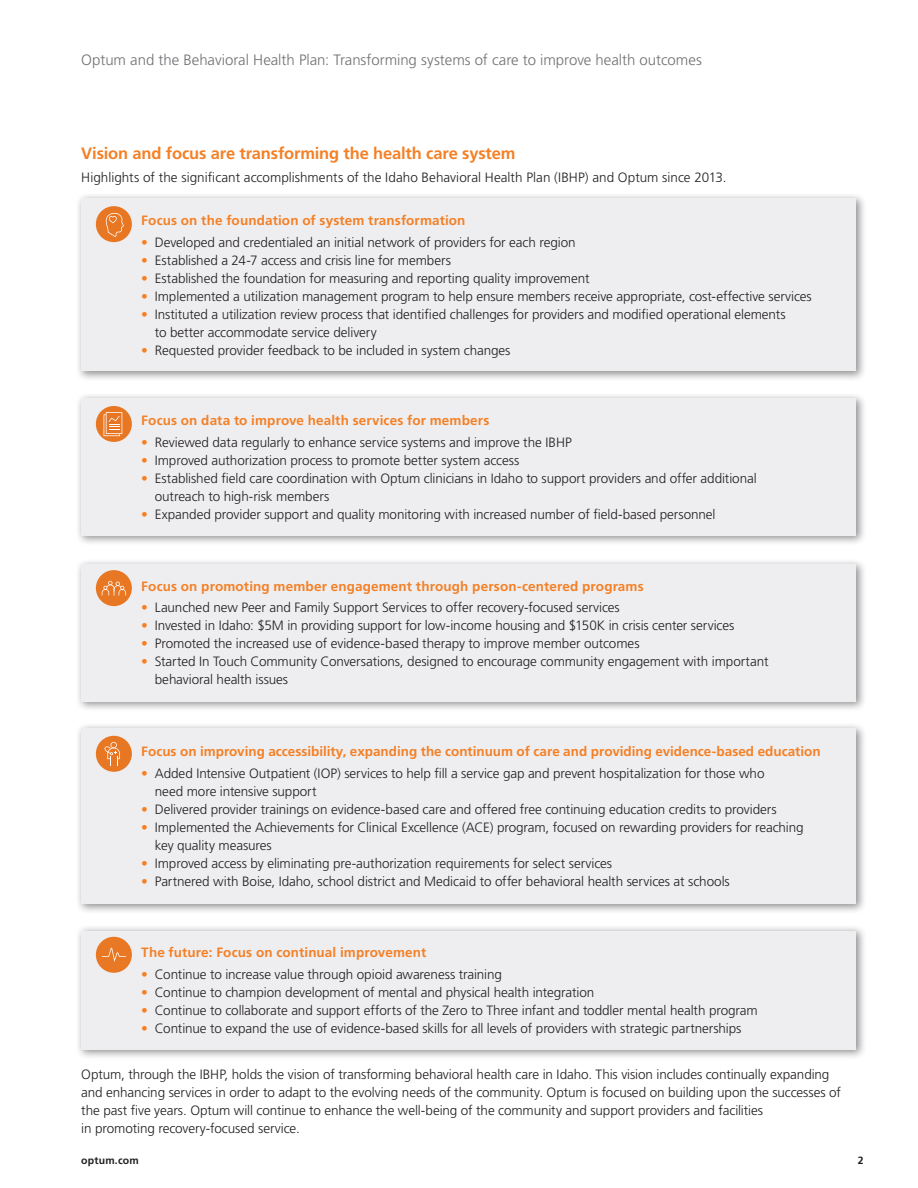
<style>
.page{position:relative;width:918px;height:1188px;background:#fff}
.page>*{position:absolute;margin:0;border:0;box-sizing:border-box;transform-origin:0 0}
.First_level_headin{font:700 16.5px "Frutiger LT Std";letter-spacing:-.01em;color:#f48026}
.Title__2nd_page{font:300 15px "Frutiger LT Std";letter-spacing:-.005em;color:#717074}
.Body_copy{font:300 13.5px/18px "Frutiger LT Std";letter-spacing:-.005em;color:#231f20}
.First_level_headin-2{font:300 13.5px/18px "Frutiger LT Std";letter-spacing:-.01em;color:#231f20}
.First_level_headin-3{font:700 13.5px "Frutiger LT Std";letter-spacing:.005em;color:#f48026}
.Sign-off{font:700 10.5px "Frutiger LT Std";letter-spacing:.02em;color:#231f20}
.s1{color:#f48026}
</style>
<div class="page">
<div style="left:75px;top:192px;width:792px;height:190px;background:#231f20;opacity:.5"></div>
<div style="left:81px;top:199px;width:775px;height:172px;background:#eeeef0"></div>
<div style="left:96px;top:206px;width:36px;height:36px;background:#e87724;border-radius:50%"></div>
<svg style="left:106px;top:213px;width:18px;height:24px"></svg>
<div style="left:75px;top:392px;width:792px;height:154px;background:#231f20;opacity:.5"></div>
<div style="left:81px;top:398px;width:775px;height:138px;background:#eeeef0"></div>
<svg style="left:96px;top:406px;width:36px;height:36px"></svg>
<svg style="left:104px;top:412px;width:18px;height:24px"></svg>
<div style="left:75px;top:558px;width:792px;height:154px;background:#231f20;opacity:.5"></div>
<div style="left:81px;top:564px;width:775px;height:137px;background:#eeeef0"></div>
<div style="left:96px;top:570px;width:36px;height:36px;background:#e87724;border-radius:50%"></div>
<svg style="left:102px;top:581px;width:24px;height:15px"></svg>
<div style="left:75px;top:722px;width:792px;height:192px;background:#231f20;opacity:.5"></div>
<div style="left:81px;top:728px;width:775px;height:176px;background:#eeeef0"></div>
<div style="left:96px;top:736px;width:36px;height:36px;background:#e87724;border-radius:50%"></div>
<svg style="left:104px;top:742px;width:16px;height:24px"></svg>
<div style="left:75px;top:925px;width:792px;height:135px;background:#231f20;opacity:.5"></div>
<div style="left:81px;top:931px;width:775px;height:118px;background:#eeeef0"></div>
<div style="left:96px;top:937px;width:36px;height:36px;background:#e97824;border-radius:50%"></div>
<svg style="left:102px;top:948px;width:24px;height:14px"></svg>
<p class="Title__2nd_page" style="left:81px;top:52px;width:622px">Optum and the Behavioral Health Plan: Transforming systems of care to improve health outcomes</p>
<p class="First_level_headin" style="left:81px;top:144px;width:436px">Vision and focus are transforming the health care system</p>
<p class="Body_copy" style="left:81px;top:168px;width:647px">Highlights of the significant accomplishments of the Idaho Behavioral Health Plan (IBHP) and Optum since 2013.</p>
<p class="First_level_headin-3" style="left:141px;top:213px;width:326px">Focus on the foundation of system transformation</p>
<p class="Body_copy" style="left:141px;top:233px;width:436px"><span class="s1">•</span> Developed and credentialed an initial network of providers for each region</p>
<p class="Body_copy" style="left:141px;top:251px;width:311px"><span class="s1">•</span> Established a 24-7 access and crisis line for members</p>
<p class="Body_copy" style="left:141px;top:269px;width:450px"><span class="s1">•</span> Established the foundation for measuring and reporting quality improvement</p>
<p class="Body_copy" style="left:141px;top:287px;width:672px"><span class="s1">•</span> Implemented a utilization management program to help ensure members receive appropriate, cost-effective services</p>
<p class="Body_copy" style="left:155px;top:305px;width:633px;text-indent:-13px"><span class="s1">•</span> Instituted a utilization review process that identified challenges for providers and modified operational elements to better accommodate service delivery</p>
<p class="Body_copy" style="left:141px;top:341px;width:371px"><span class="s1">•</span> Requested provider feedback to be included in system changes</p>
<p class="First_level_headin-3" style="left:141px;top:413px;width:350px">Focus on data to improve health services for members</p>
<p class="Body_copy" style="left:141px;top:433px;width:432px"><span class="s1">•</span> Reviewed data regularly to enhance service systems and improve the IBHP</p>
<p class="Body_copy" style="left:141px;top:451px;width:380px"><span class="s1">•</span> Improved authorization process to promote better system access</p>
<p class="Body_copy" style="left:155px;top:469px;width:603px;text-indent:-13px"><span class="s1">•</span> Established field care coordination with Optum clinicians in Idaho to support providers and offer additional outreach to high-risk members</p>
<p class="Body_copy" style="left:141px;top:505px;width:576px"><span class="s1">•</span> Expanded provider support and quality monitoring with increased number of field-based personnel</p>
<p class="First_level_headin-3" style="left:141px;top:578px;width:504px">Focus on promoting member engagement through person-centered programs</p>
<p class="Body_copy" style="left:141px;top:599px;width:480px"><span class="s1">•</span> Launched new Peer and Family Support Services to offer recovery-focused services</p>
<p class="Body_copy" style="left:141px;top:617px;width:595px"><span class="s1">•</span> Invested in Idaho: $5M in providing support for low-income housing and $150K in crisis center services</p>
<p class="Body_copy" style="left:141px;top:635px;width:500px"><span class="s1">•</span> Promoted the increased use of evidence-based therapy to improve member outcomes</p>
<p class="Body_copy" style="left:155px;top:653px;width:615px;text-indent:-14px"><span class="s1">•</span> Started In Touch Community Conversations, designed to encourage community engagement with important behavioral health issues</p>
<p class="First_level_headin-3" style="left:141px;top:744px;width:681px">Focus on improving accessibility, expanding the continuum of care and providing evidence-based education</p>
<p class="Body_copy" style="left:155px;top:764px;width:611px;text-indent:-13px"><span class="s1">•</span> Added Intensive Outpatient (IOP) services to help fill a service gap and prevent hospitalization for those who need more intensive support</p>
<p class="Body_copy" style="left:141px;top:800px;width:637px"><span class="s1">•</span> Delivered provider trainings on evidence-based care and offered free continuing education credits to providers</p>
<p class="Body_copy" style="left:155px;top:818px;width:650px;text-indent:-13px"><span class="s1">•</span> Implemented the Achievements for Clinical Excellence (ACE) program, focused on rewarding providers for reaching key quality measures</p>
<p class="Body_copy" style="left:141px;top:854px;width:472px"><span class="s1">•</span> Improved access by eliminating pre-authorization requirements for select services</p>
<p class="Body_copy" style="left:141px;top:872px;width:590px"><span class="s1">•</span> Partnered with Boise, Idaho, school district and Medicaid to offer behavioral health services at schools</p>
<p class="First_level_headin-3" style="left:141px;top:945px;width:287px">The future: Focus on continual improvement</p>
<p class="Body_copy" style="left:141px;top:965px;width:362px"><span class="s1">•</span> Continue to increase value through opioid awareness training</p>
<p class="Body_copy" style="left:141px;top:983px;width:455px"><span class="s1">•</span> Continue to champion development of mental and physical health integration</p>
<p class="Body_copy" style="left:141px;top:1001px;width:618px"><span class="s1">•</span> Continue to collaborate and support efforts of the Zero to Three infant and toddler mental health program</p>
<p class="Body_copy" style="left:141px;top:1019px;width:602px"><span class="s1">•</span> Continue to expand the use of evidence-based skills for all levels of providers with strategic partnerships</p>
<p class="First_level_headin-2" style="left:81px;top:1066px;width:761px">Optum, through the IBHP, holds the vision of transforming behavioral health care in Idaho. This vision includes continually expanding and enhancing services in order to adapt to the evolving needs of the community. Optum is focused on building upon the successes of the past five years. Optum will continue to enhance the well-being of the community and support providers and facilities<br>in promoting recovery-focused service.</p>
<p class="Sign-off" style="left:81px;top:1154px;width:59px">optum.com</p>
<p class="Sign-off" style="left:858px;top:1154px;width:7px">2</p>
</div>
